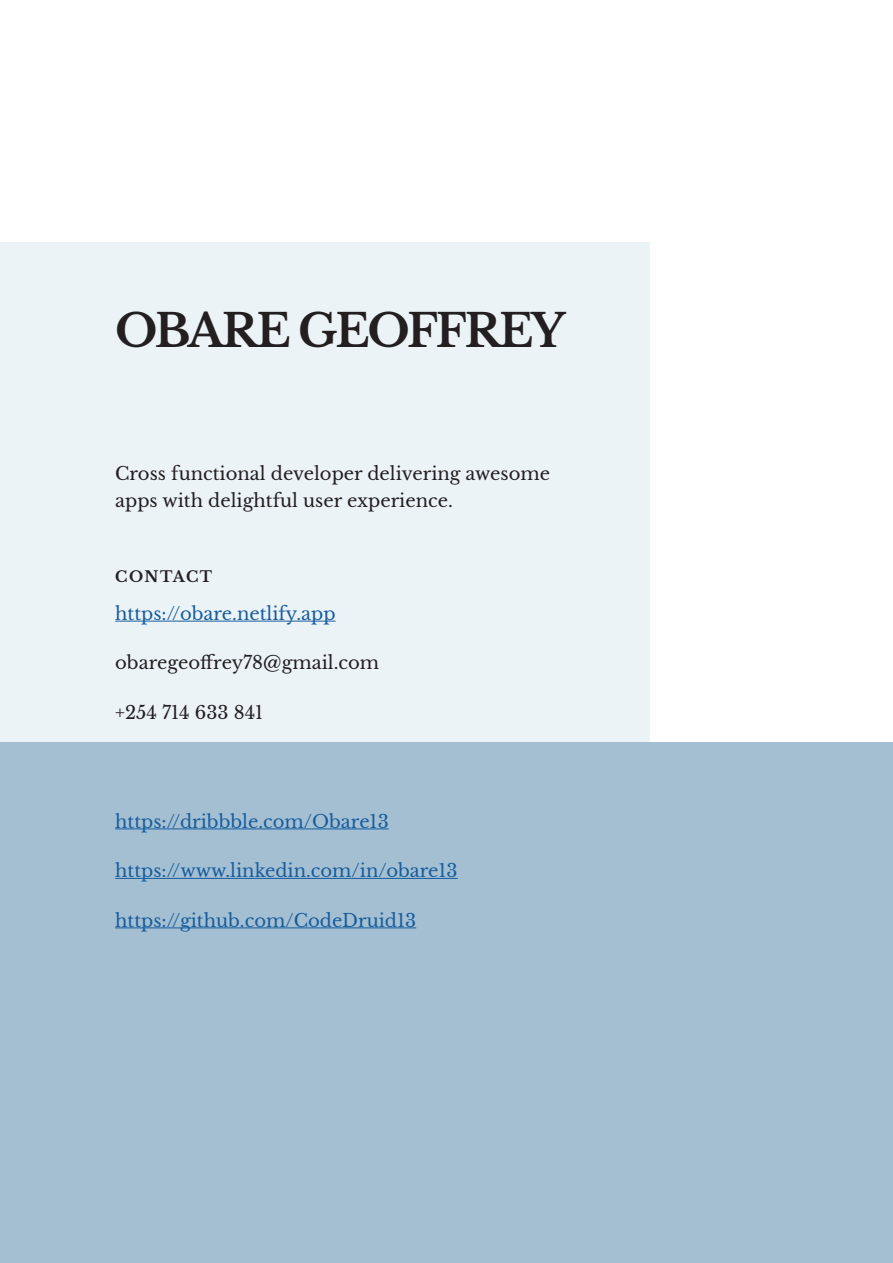
<style>
.page{position:relative;width:893px;height:1263px;background:#fff}
.page>*{position:absolute;margin:0;border:0;box-sizing:border-box;transform-origin:0 0}
.t1{font:700 45px "Libre Baskerville";letter-spacing:-.05em;color:#231f20}
.Body_Text_Small{font:18px "Libre Baskerville";color:#175d9e}
.Body_Text_Small-2{font:18px/27px "Libre Baskerville";color:#231f20}
.Subtitle_2{font:700 15px "Libre Baskerville";letter-spacing:.095em;color:#231f20}
</style>
<div class="page">
<div style="left:0;top:242px;width:649px;height:500px;background:#ecf3f7"></div>
<div style="left:0;top:742px;width:893px;height:521px;background:#a4bfd1"></div>
<hr style="left:115px;top:621px;width:221px;height:1px;background:#175d9e">
<hr style="left:115px;top:828px;width:274px;height:1px;background:#175d9e">
<hr style="left:115px;top:878px;width:343px;height:1px;background:#175d9e">
<hr style="left:115px;top:927px;width:301px;height:1px;background:#175d9e">
<p class="t1" style="left:115px;top:303px;width:452px">OBARE GEOFFREY</p>
<p class="Body_Text_Small-2" style="left:115px;top:460px;width:436px">Cross functional developer delivering awesome apps with delightful user experience.</p>
<p class="Subtitle_2" style="left:115px;top:567px;width:99px">CONTACT</p>
<p class="Body_Text_Small" style="left:115px;top:602px;width:222px">https://obare.netlify.app</p>
<p class="Body_Text_Small-2" style="left:115px;top:649px;width:266px">obaregeoffrey78@gmail.com</p>
<p class="Body_Text_Small-2" style="left:115px;top:699px;width:150px">+254 714 633 841</p>
<p class="Body_Text_Small" style="left:115px;top:810px;width:275px">https://dribbble.com/Obare13</p>
<p class="Body_Text_Small" style="left:115px;top:859px;width:344px">https://www.linkedin.com/in/obare13</p>
<p class="Body_Text_Small" style="left:115px;top:909px;width:303px">https://github.com/CodeDruid13</p>
</div>
